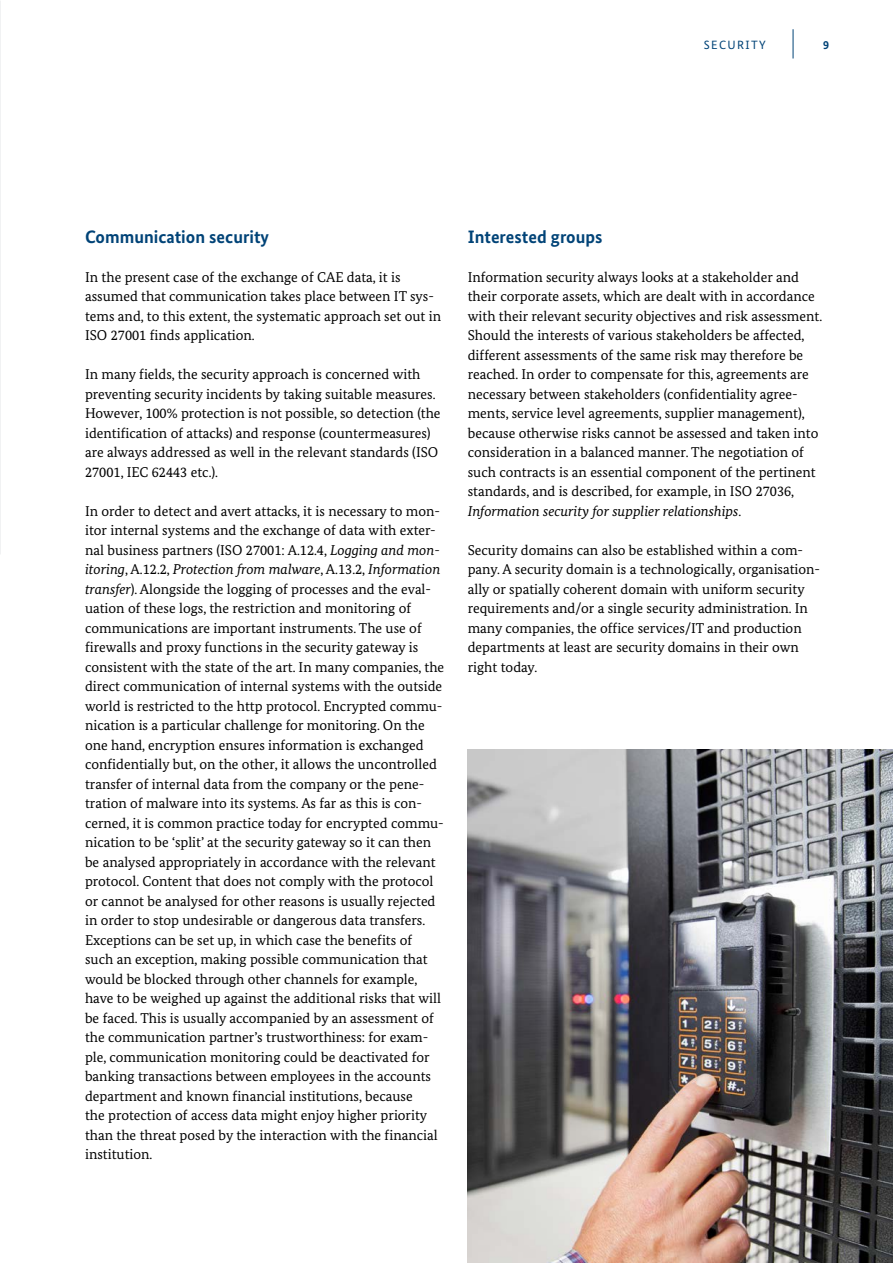
<style>
.page{position:relative;width:893px;height:1263px;background:#fff}
.page>*{position:absolute;margin:0;border:0;box-sizing:border-box;transform-origin:0 0}
.t1{font:700 18px "Bundes Sans";color:#004377}
.t2{font:14.25px/19.5px "Bundes Serif";color:#000}
.t3{font:12px "Bundes Sans";letter-spacing:.11em;color:#004377}
.t4{font:700 12px "Bundes Sans";color:#004377}
.s1{font-style:italic}
</style>
<div class="page">
<img style="left:0;top:0;width:1px;height:554px">
<hr style="left:793px;top:29px;width:1px;height:30px;background:#004377">
<img style="left:468px;top:750px;width:425px;height:513px">
<p class="t3" style="left:704px;top:37px;width:63px">SECURITY</p>
<p class="t4" style="left:823px;top:37px;width:7px">9</p>
<h3 class="t1" style="left:85px;top:226px;width:185px">Communication security</h3>
<p class="t2" style="left:85px;top:267px;width:358px">In the present case of the exchange of CAE data, it is assumed that communication takes place between IT sys&shy;tems and, to this extent, the systematic approach set out in ISO 27001 finds application.</p>
<p class="t2" style="left:85px;top:365px;width:357px">In many fields, the security approach is concerned with preventing security incidents by taking suitable measures.<br>However, 100% protection is not possible, so detection (the identification of attacks) and response (countermeasures) are always addressed as well in the relevant standards (ISO 27001, IEC 62443 etc.).</p>
<p class="t2" style="left:85px;top:501px;width:361px">In order to detect and avert attacks, it is necessary to mon&shy;itor internal systems and the exchange of data with exter&shy;nal business partners (ISO 27001: A.12.4, <span class="s1">Logging and mon&shy;itoring</span>, A.12.2, <span class="s1">Protection from malware</span>, A.13.2, <span class="s1">Information transfer</span>). Alongside the logging of processes and the eval&shy;uation of these logs, the restriction and monitoring of communications are important instruments. The use of firewalls and proxy functions in the security gateway is consistent with the state of the art. In many companies, the direct communication of internal systems with the outside world is restricted to the http protocol. Encrypted commu&shy;nication is a particular challenge for monitoring. On the one hand, encryption ensures information is exchanged confidentially but, on the other, it allows the uncontrolled transfer of internal data from the company or the pene&shy;tration of malware into its systems. As far as this is con&shy;cerned, it is common practice today for encrypted commu&shy;nication to be ‘split’ at the security gateway so it can then be analysed appropriately in accordance with the relevant protocol. Content that does not comply with the protocol or cannot be analysed for other reasons is usually rejected in order to stop undesirable or dangerous data transfers.<br>Exceptions can be set up, in which case the benefits of<br>such an exception, making possible communication that would be blocked through other channels for example, have to be weighed up against the additional risks that will be faced. This is usually accompanied by an assessment of the communication partner’s trustworthiness: for exam&shy;ple, communication monitoring could be deactivated for banking transactions between employees in the accounts department and known financial institutions, because<br>the protection of access data might enjoy higher priority than the threat posed by the interaction with the financial institution.</p>
<h3 class="t1" style="left:468px;top:226px;width:136px">Interested groups</h3>
<p class="t2" style="left:468px;top:267px;width:356px">Information security always looks at a stakeholder and their corporate assets, which are dealt with in accordance with their relevant security objectives and risk assessment.<br>Should the interests of various stakeholders be affected, different assessments of the same risk may therefore be reached. In order to compensate for this, agreements are necessary between stakeholders (confidentiality agree&shy;ments, service level agreements, supplier management), because otherwise risks cannot be assessed and taken into consideration in a balanced manner. The negotiation of such contracts is an essential component of the pertinent standards, and is described, for example, in ISO 27036, <span class="s1">Information security for supplier relationships</span>.</p>
<p class="t2" style="left:468px;top:540px;width:354px">Security domains can also be established within a com&shy;pany. A security domain is a technologically, organisation&shy;ally or spatially coherent domain with uniform security requirements and/or a single security administration. In many companies, the office services/IT and production departments at least are security domains in their own right today.</p>
</div>
